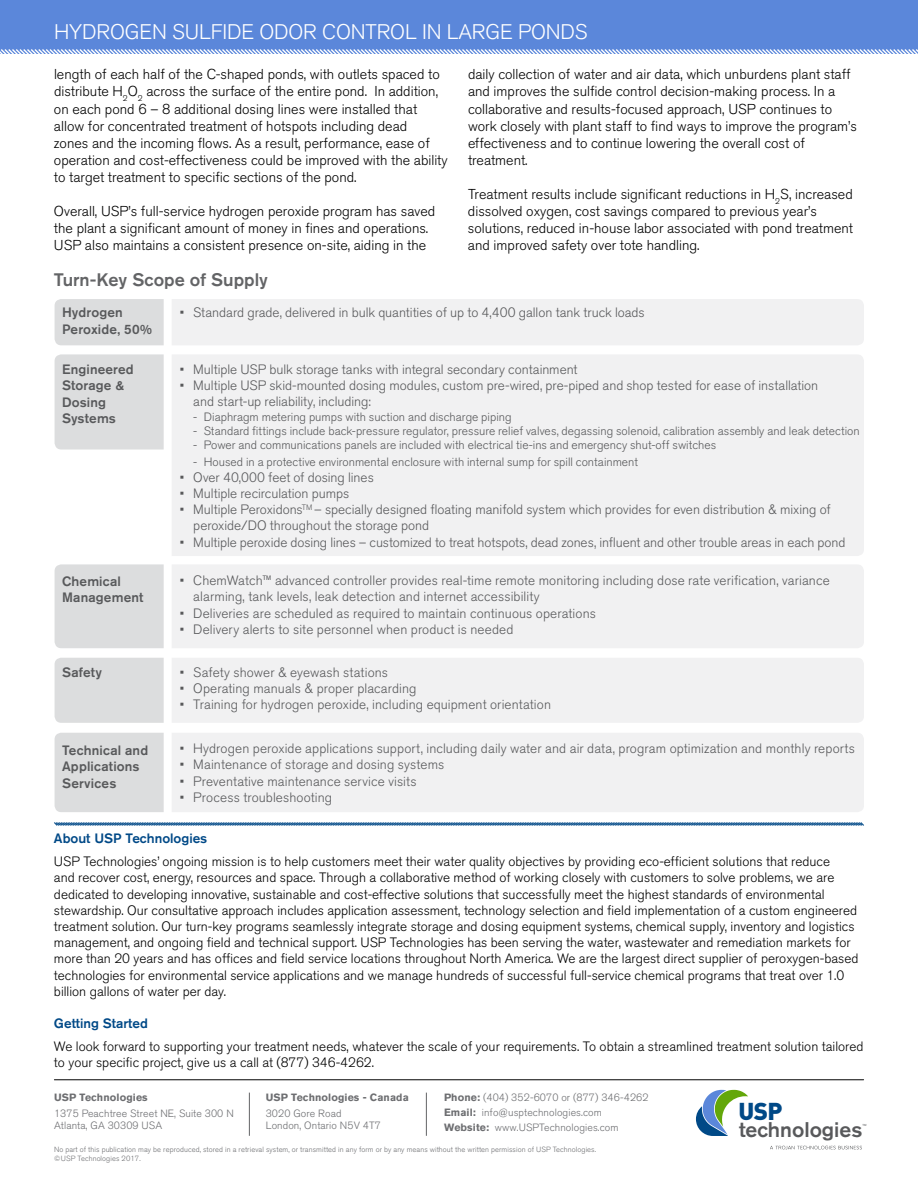
<style>
.page{position:relative;width:918px;height:1188px;background:#fff}
.page>*{position:absolute;margin:0;border:0;box-sizing:border-box;transform-origin:0 0}
.t1{font:900 24.15px "DIN";color:#004987}
.t2{font:300 21px "Akzidenz Grotesk BQ";letter-spacing:-.005em;color:#fff}
.t3{font:500 21px "Akzidenz Grotesk BQ";color:#58595b}
.t4{font:500 18px "Akzidenz Grotesk BQ";color:#636466}
.t5{font:300 14.25px/17.1px "Akzidenz Grotesk BQ";color:#000}
.t6{font:300 13.5px/16.2px "Akzidenz Grotesk BQ";color:#000}
.t7{font:300 13.5px/16.2px "Akzidenz Grotesk BQ";letter-spacing:.005em;color:#58595b}
.t8{font:500 13.5px/16.2px "Akzidenz Grotesk BQ";letter-spacing:.01em;color:#58595b}
.t9{font:500 13.5px "Akzidenz Grotesk BQ";color:#004987}
.t10{font:300 12px "Akzidenz Grotesk BQ";letter-spacing:.005em;color:#58595b}
.t11{font:300 10.5px/12.6px "Akzidenz Grotesk BQ";letter-spacing:.01em;color:#6d6e71}
.t12{font:700 10.5px "Akzidenz Grotesk BQ";letter-spacing:.01em;color:#6d6e71}
.t13{font:300 7.5px/9px "Akzidenz Grotesk BQ";letter-spacing:.01em;color:#6d6e71}
.t14{font:2.85px "Helvetica";color:#595a5c}
.s1{font-weight:700}
</style>
<div class="page">
<div style="left:0;top:0;width:918px;height:53px;background:#5b87da"></div>
<svg style="left:0;top:49px;width:918px;height:5px"></svg>
<svg style="left:696px;top:1090px;width:52px;height:46px"></svg>
<svg style="left:770px;top:1146px;width:92px;height:3px"></svg>
<svg style="left:54px;top:822px;width:810px;height:4px;background:#628eb4"></svg>
<hr style="left:54px;top:1080px;width:810px;height:1px;background:#000">
<div style="left:55px;top:299px;width:109px;height:46px;background:#dcddde"></div>
<div style="left:172px;top:299px;width:692px;height:46px;background:#f1f1f2"></div>
<div style="left:55px;top:354px;width:109px;height:96px;background:#dcddde"></div>
<div style="left:172px;top:355px;width:692px;height:201px;background:#f1f1f2"></div>
<div style="left:55px;top:564px;width:109px;height:84px;background:#dcddde"></div>
<div style="left:172px;top:565px;width:692px;height:83px;background:#f1f1f2"></div>
<div style="left:55px;top:658px;width:109px;height:65px;background:#dcddde"></div>
<div style="left:55px;top:733px;width:109px;height:79px;background:#dcddde"></div>
<div style="left:172px;top:658px;width:692px;height:65px;background:#f1f1f2"></div>
<div style="left:172px;top:733px;width:692px;height:79px;background:#f1f1f2"></div>
<hr style="left:249px;top:1093px;width:1px;height:43px;background:#636466">
<hr style="left:426px;top:1093px;width:1px;height:43px;background:#636466">
<h2 class="t2" style="left:54px;top:20px;width:535px">HYDROGEN SULFIDE ODOR CONTROL IN LARGE PONDS</h2>
<p class="t5" style="left:54px;top:66px;width:395px">length of each half of the C-shaped ponds, with outlets spaced to distribute H<sub>2</sub>O<sub>2</sub> across the surface of the entire pond. In addition, on each pond 6 – 8 additional dosing lines were installed that allow for concentrated treatment of hotspots including dead<br>zones and the incoming flows. As a result, performance, ease of operation and cost-effectiveness could be improved with the ability to target treatment to specific sections of the pond.</p>
<p class="t5" style="left:54px;top:203px;width:383px">Overall, USP’s full-service hydrogen peroxide program has saved the plant a significant amount of money in fines and operations.<br>USP also maintains a consistent presence on-site, aiding in the</p>
<p class="t5" style="left:468px;top:66px;width:391px">daily collection of water and air data, which unburdens plant staff and improves the sulfide control decision-making process. In a collaborative and results-focused approach, USP continues to work closely with plant staff to find ways to improve the program’s effectiveness and to continue lowering the overall cost of treatment.</p>
<p class="t5" style="left:468px;top:186px;width:387px">Treatment results include significant reductions in H<sub>2</sub>S, increased dissolved oxygen, cost savings compared to previous year’s solutions, reduced in-house labor associated with pond treatment and improved safety over tote handling.</p>
<h3 class="t4" style="left:54px;top:268px;width:216px">Turn-Key Scope of Supply</h3>
<p class="t8" style="left:62px;top:304px;width:91px">Hydrogen<br>Peroxide, 50%</p>
<p class="t7" style="left:180px;top:304px;width:466px">• Standard grade, delivered in bulk quantities of up to 4,400 gallon tank truck loads</p>
<p class="t8" style="left:62px;top:361px;width:73px">Engineered<br>Storage &amp;<br>Dosing<br>Systems</p>
<p class="t7" style="left:180px;top:361px;width:399px">• Multiple USP bulk storage tanks with integral secondary containment</p>
<p class="t7" style="left:193px;top:377px;width:627px;text-indent:-13px">• Multiple USP skid-mounted dosing modules, custom pre-wired, pre-piped and shop tested for ease of installation and start-up reliability, including:</p>
<p class="t10" style="left:193px;top:410px;width:320px">- Diaphragm metering pumps with suction and discharge piping</p>
<p class="t10" style="left:193px;top:424px;width:668px">- Standard fittings include back-pressure regulator, pressure relief valves, degassing solenoid, calibration assembly and leak detection</p>
<p class="t10" style="left:193px;top:438px;width:525px">- Power and communications panels are included with electrical tie-ins and emergency shut-off switches</p>
<p class="t10" style="left:193px;top:455px;width:446px">- Housed in a protective environmental enclosure with internal sump for spill containment</p>
<p class="t7" style="left:180px;top:469px;width:196px">• Over 40,000 feet of dosing lines</p>
<p class="t7" style="left:180px;top:485px;width:171px">• Multiple recirculation pumps</p>
<p class="t7" style="left:193px;top:502px;width:639px;text-indent:-13px">• Multiple Peroxidons<sup>TM</sup> – specially designed floating manifold system which provides for even distribution &amp; mixing of peroxide/DO throughout the storage pond</p>
<p class="t7" style="left:180px;top:534px;width:667px">• Multiple peroxide dosing lines – customized to treat hotspots, dead zones, influent and other trouble areas in each pond</p>
<p class="t8" style="left:62px;top:573px;width:83px">Chemical<br>Management</p>
<p class="t7" style="left:193px;top:573px;width:638px;text-indent:-13px">• ChemWatch™ advanced controller provides real-time remote monitoring including dose rate verification, variance alarming, tank levels, leak detection and internet accessibility</p>
<p class="t7" style="left:180px;top:605px;width:418px">• Deliveries are scheduled as required to maintain continuous operations</p>
<p class="t7" style="left:180px;top:621px;width:335px">• Delivery alerts to site personnel when product is needed</p>
<p class="t8" style="left:62px;top:664px;width:42px">Safety</p>
<p class="t7" style="left:180px;top:664px;width:210px">• Safety shower &amp; eyewash stations</p>
<p class="t7" style="left:180px;top:680px;width:238px">• Operating manuals &amp; proper placarding</p>
<p class="t7" style="left:180px;top:697px;width:373px">• Training for hydrogen peroxide, including equipment orientation</p>
<p class="t7" style="left:180px;top:741px;width:677px">• Hydrogen peroxide applications support, including daily water and air data, program optimization and monthly reports</p>
<p class="t7" style="left:180px;top:757px;width:266px">• Maintenance of storage and dosing systems</p>
<p class="t7" style="left:180px;top:773px;width:238px">• Preventative maintenance service visits</p>
<p class="t7" style="left:180px;top:789px;width:154px">• Process troubleshooting</p>
<p class="t8" style="left:62px;top:742px;width:88px">Technical and<br>Applications<br>Services</p>
<p class="t9" style="left:54px;top:830px;width:155px">About USP Technologies</p>
<p class="t6" style="left:54px;top:854px;width:806px">USP Technologies’ ongoing mission is to help customers meet their water quality objectives by providing eco-efficient solutions that reduce<br>and recover cost, energy, resources and space. Through a collaborative method of working closely with customers to solve problems, we are dedicated to developing innovative, sustainable and cost-effective solutions that successfully meet the highest standards of environmental stewardship. Our consultative approach includes application assessment, technology selection and field implementation of a custom engineered treatment solution. Our turn-key programs seamlessly integrate storage and dosing equipment systems, chemical supply, inventory and logistics management, and ongoing field and technical support. USP Technologies has been serving the water, wastewater and remediation markets for more than 20 years and has offices and field service locations throughout North America. We are the largest direct supplier of peroxygen-based technologies for environmental service applications and we manage hundreds of successful full-service chemical programs that treat over 1.0 billion gallons of water per day.</p>
<p class="t9" style="left:54px;top:1015px;width:95px">Getting Started</p>
<p class="t6" style="left:54px;top:1039px;width:811px">We look forward to supporting your treatment needs, whatever the scale of your requirements. To obtain a streamlined treatment solution tailored to your specific project, give us a call at (877) 346-4262.</p>
<p class="t12" style="left:54px;top:1091px;width:95px">USP Technologies</p>
<p class="t11" style="left:54px;top:1107px;width:181px">1375 Peachtree Street NE, Suite 300 N<br>Atlanta, GA 30309 USA</p>
<p class="t12" style="left:266px;top:1091px;width:145px">USP Technologies - Canada</p>
<p class="t11" style="left:266px;top:1107px;width:117px">3020 Gore Road<br>London, Ontario N5V 4T7</p>
<p class="t11" style="left:444px;top:1090px;width:206px;line-height:15px"><span class="s1">Phone:</span> (404) 352-6070 or (877) 346-4262<br><span class="s1">Email:</span> info@usptechnologies.com<br><span class="s1">Website:</span> www.USPTechnologies.com</p>
<p class="t13" style="left:54px;top:1145px;width:544px">No part of this publication may be reproduced, stored in a retrieval system, or transmitted in any form or by any means without the written permission of USP Technologies. ©USP Technologies 2017.</p>
<h1 class="t1" style="left:739px;top:1096px;width:46px">USP</h1>
<h2 class="t3" style="left:739px;top:1116px;width:125px">technologies</h2>
<p class="t14" style="left:862px;top:1123px;width:6px">TM</p>
</div>
